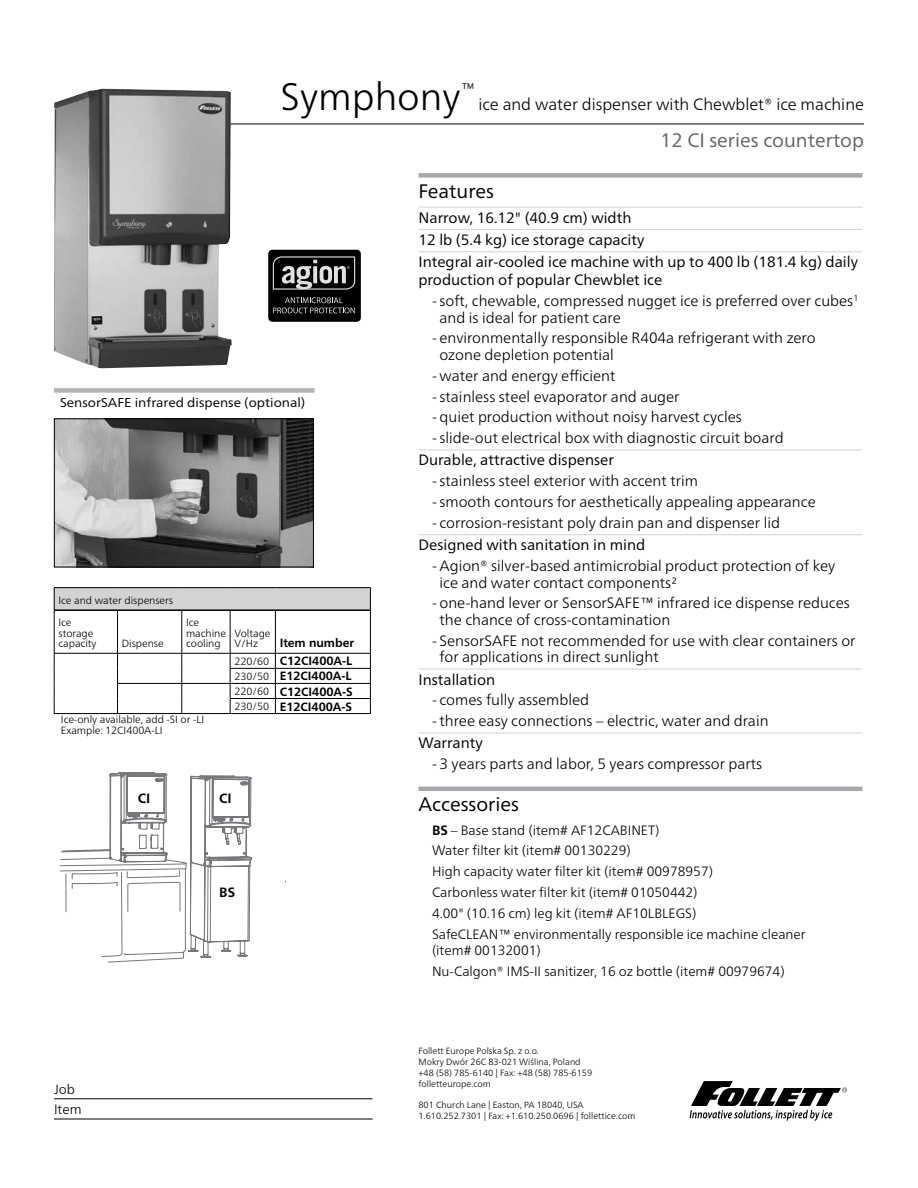
<style>
.page{position:relative;width:918px;height:1188px;background:#fff}
.page>*{position:absolute;margin:0;border:0;box-sizing:border-box;transform-origin:0 0}
.t1{font:300 38.25px "Frutiger Neue LT Pro";color:#000}
.t2{font:19.5px "Frutiger Neue LT Pro";color:#636466}
.t3{font:19.5px "Frutiger Neue LT Pro";color:#000}
.t4{font:300 16.5px "Frutiger Neue LT Pro";color:#000}
.t5{font:300 15.6px "Frutiger Neue LT Pro";color:#000}
.t6{font:300 15px/16.5px "Frutiger Neue LT Pro";color:#000}
.t7{font:15px/22.4px "Frutiger Neue LT Pro";color:#000}
.t8{font:300 13.5px/20.9px "Frutiger Neue LT Pro";color:#000}
.t9{font:700 13.5px "Frutiger Neue LT Pro";color:#000}
.t10{font:12.9px "Frutiger Neue LT Pro";color:#000;scale:1.05 1}
.t11{font:700 12px/15px "Frutiger Neue LT Pro";letter-spacing:-.005em;color:#000;text-align:right}
.t12{font:300 10.5px/10.5px "Frutiger Neue LT Pro";letter-spacing:-.005em;color:#000}
.t13{font:300 9px/10.8px "Frutiger Neue LT Pro";color:#000}
.s1{font-weight:700}
.s2{font-weight:300;font-size:10.5px}
</style>
<div class="page">
<img style="left:56px;top:420px;width:256px;height:145px">
<div style="left:54px;top:418px;width:260px;height:149px;border:1px solid #000"></div>
<hr style="left:81px;top:124px;width:783px;height:1px;background:#000">
<div style="left:418px;top:173px;width:444px;height:5px;background:#a7a9ac"></div>
<hr style="left:418px;top:207px;width:444px;height:1px;background:#d1d3d4">
<hr style="left:418px;top:229px;width:444px;height:1px;background:#d1d3d4">
<hr style="left:418px;top:251px;width:444px;height:1px;background:#d1d3d4">
<hr style="left:418px;top:450px;width:444px;height:1px;background:#d1d3d4">
<hr style="left:418px;top:534px;width:444px;height:1px;background:#d1d3d4">
<hr style="left:418px;top:669px;width:444px;height:1px;background:#d1d3d4">
<hr style="left:418px;top:733px;width:444px;height:1px;background:#d1d3d4">
<hr style="left:418px;top:787px;width:444px;height:4px;background:#a7a9ac">
<svg style="left:690px;top:1081px;width:157px;height:40px"></svg>
<img style="left:54px;top:89px;width:178px;height:279px">
<div style="left:54px;top:388px;width:261px;height:5px;background:#b1b4b6"></div>
<div style="left:268px;top:250px;width:93px;height:72px;background:#000;border-radius:4px"></div>
<svg style="left:273px;top:256px;width:82px;height:34px"></svg>
<svg style="left:273px;top:297px;width:82px;height:16px"></svg>
<hr style="left:54px;top:1119px;width:319px;height:1px;background:#000">
<hr style="left:54px;top:1098px;width:319px;height:1px;background:#000">
<div style="left:54px;top:588px;width:316px;height:22px;background:#d1d3d4"></div>
<hr style="left:54px;top:587px;width:64px;height:1px;background:#000">
<hr style="left:118px;top:587px;width:64px;height:1px;background:#000">
<hr style="left:182px;top:587px;width:48px;height:1px;background:#000">
<hr style="left:230px;top:587px;width:45px;height:1px;background:#000">
<hr style="left:275px;top:587px;width:96px;height:1px;background:#000">
<hr style="left:54px;top:609px;width:64px;height:2px;background:#000">
<hr style="left:118px;top:609px;width:64px;height:2px;background:#000">
<hr style="left:182px;top:609px;width:48px;height:2px;background:#000">
<hr style="left:230px;top:609px;width:45px;height:2px;background:#000">
<hr style="left:275px;top:609px;width:95px;height:2px;background:#000">
<hr style="left:54px;top:713px;width:64px;height:1px;background:#000">
<hr style="left:118px;top:713px;width:64px;height:1px;background:#000">
<hr style="left:182px;top:713px;width:48px;height:1px;background:#000">
<hr style="left:230px;top:713px;width:45px;height:1px;background:#000">
<hr style="left:275px;top:713px;width:96px;height:1px;background:#000">
<hr style="left:54px;top:653px;width:64px;height:1px;background:#000">
<svg style="left:54px;top:653px;width:1px;height:60px"></svg>
<hr style="left:118px;top:653px;width:64px;height:1px;background:#000">
<hr style="left:182px;top:653px;width:48px;height:1px;background:#000">
<hr style="left:230px;top:653px;width:45px;height:1px;background:#000">
<hr style="left:275px;top:653px;width:96px;height:1px;background:#000">
<hr style="left:230px;top:668px;width:45px;height:1px;background:#000">
<hr style="left:275px;top:668px;width:96px;height:1px;background:#000">
<hr style="left:117px;top:683px;width:65px;height:1px;background:#000">
<hr style="left:182px;top:683px;width:48px;height:1px;background:#000">
<svg style="left:117px;top:653px;width:1px;height:60px"></svg>
<svg style="left:182px;top:653px;width:1px;height:60px"></svg>
<hr style="left:230px;top:683px;width:45px;height:1px;background:#000">
<hr style="left:275px;top:683px;width:96px;height:1px;background:#000">
<hr style="left:230px;top:698px;width:45px;height:1px;background:#000">
<svg style="left:230px;top:653px;width:1px;height:60px"></svg>
<hr style="left:275px;top:698px;width:96px;height:1px;background:#000">
<svg style="left:275px;top:653px;width:1px;height:60px"></svg>
<svg style="left:370px;top:653px;width:1px;height:60px"></svg>
<svg style="left:54px;top:588px;width:1px;height:22px"></svg>
<svg style="left:370px;top:588px;width:1px;height:22px"></svg>
<hr style="left:54px;top:610px;width:1px;height:43px;background:#000">
<hr style="left:117px;top:611px;width:1px;height:42px;background:#000">
<hr style="left:182px;top:611px;width:1px;height:42px;background:#000">
<hr style="left:230px;top:611px;width:1px;height:42px;background:#000">
<hr style="left:275px;top:611px;width:1px;height:42px;background:#000">
<hr style="left:370px;top:610px;width:1px;height:43px;background:#000">
<svg style="left:60px;top:772px;width:192px;height:190px"></svg>
<h1 class="t1" style="left:280px;top:74px;width:182px">Symphony</h1>
<p class="t5" style="left:461px;top:79px;width:16px">™</p>
<p class="t4" style="left:478px;top:94px;width:387px">ice and water dispenser with Chewblet® ice machine</p>
<h2 class="t2" style="left:660px;top:128px;width:205px">12 CI series countertop</h2>
<h2 class="t3" style="left:418px;top:179px;width:77px">Features</h2>
<p class="t7" style="left:418px;top:206px;width:441px">Narrow, 16.12" (40.9 cm) width<br>12 lb (5.4 kg) ice storage capacity<br>Integral air-cooled ice machine with up to 400 lb (181.4 kg) daily</p>
<p class="t7" style="left:418px;top:269px;width:245px">production of popular Chewblet ice</p>
<p class="t6" style="left:440px;top:292px;width:420px;text-indent:-8px">- soft, chewable, compressed nugget ice is preferred over cubes<sup>1 </sup>and is ideal for patient care</p>
<p class="t6" style="left:440px;top:330px;width:378px;text-indent:-8px">- environmentally responsible R404a refrigerant with zero ozone depletion potential</p>
<p class="t6" style="left:432px;top:367px;width:185px">- water and energy efficient</p>
<p class="t6" style="left:432px;top:388px;width:249px">- stainless steel evaporator and auger</p>
<p class="t6" style="left:432px;top:409px;width:311px">- quiet production without noisy harvest cycles</p>
<p class="t6" style="left:432px;top:430px;width:353px">- slide-out electrical box with diagnostic circuit board</p>
<p class="t7" style="left:419px;top:449px;width:197px">Durable, attractive dispenser</p>
<p class="t6" style="left:432px;top:473px;width:268px">- stainless steel exterior with accent trim</p>
<p class="t6" style="left:432px;top:494px;width:385px">- smooth contours for aesthetically appealing appearance</p>
<p class="t6" style="left:432px;top:514px;width:350px">- corrosion-resistant poly drain pan and dispenser lid</p>
<p class="t7" style="left:419px;top:534px;width:228px">Designed with sanitation in mind</p>
<p class="t6" style="left:440px;top:557px;width:397px;text-indent:-8px">- Agion® silver-based antimicrobial product protection of key ice and water contact components2</p>
<p class="t6" style="left:440px;top:595px;width:412px;text-indent:-8px">- one-hand lever or SensorSAFE™ infrared ice dispense reduces the chance of cross-contamination</p>
<p class="t6" style="left:440px;top:632px;width:418px;text-indent:-8px">- SensorSAFE not recommended for use with clear containers or for applications in direct sunlight</p>
<p class="t7" style="left:419px;top:668px;width:78px">Installation</p>
<p class="t6" style="left:432px;top:692px;width:159px">- comes fully assembled</p>
<p class="t6" style="left:432px;top:713px;width:338px">- three easy connections – electric, water and drain</p>
<p class="t7" style="left:419px;top:732px;width:66px">Warranty</p>
<p class="t6" style="left:432px;top:756px;width:332px">- 3 years parts and labor, 5 years compressor parts</p>
<h2 class="t3" style="left:418px;top:793px;width:102px">Accessories</h2>
<p class="t8" style="left:432px;top:819px;width:375px"><span class="s1">BS</span> – Base stand (item# AF12CABINET)<br>Water filter kit (item# 00130229)<br>High capacity water filter kit (item# 00978957)<br>Carbonless water filter kit (item# 01050442)<br>4.00" (10.16 cm) leg kit (item# AF10LBLEGS)<br>SafeCLEAN™ environmentally responsible ice machine cleaner</p>
<p class="t8" style="left:432px;top:940px;width:354px">(item# 00132001)<br>Nu-Calgon® IMS-II sanitizer, 16 oz bottle (item# 00979674)</p>
<p class="t10" style="left:60px;top:394px;width:235px">SensorSAFE infrared dispense (optional)</p>
<p class="t12" style="left:59px;top:589px;width:116px;line-height:22px">Ice and water dispensers<br>Ice</p>
<p class="t12" style="left:59px;top:628px;width:40px">storage capacity</p>
<p class="t12" style="left:122px;top:638px;width:43px">Dispense</p>
<p class="t12" style="left:186px;top:617px;width:42px">Ice machine cooling</p>
<p class="t12" style="left:234px;top:628px;width:38px">Voltage<br>V/Hz</p>
<p class="t11" style="left:234px;top:634px;width:121px;line-height:18px">Item number<br><span class="s2">220/60</span> C12CI400A-L</p>
<p class="t11" style="left:234px;top:669px;width:120px;text-align:justify"><span class="s2">230/50</span> E12CI400A-L <span class="s2">220/60</span> C12CI400A-S <span class="s2">230/50</span> E12CI400A-S</p>
<p class="t12" style="left:61px;top:714px;width:145px">Ice-only available, add -SI or -LI<br>Example: 12CI400A-LI</p>
<p class="t9" style="left:138px;top:790px;width:14px">CI</p>
<p class="t9" style="left:219px;top:790px;width:14px">CI</p>
<p class="t9" style="left:219px;top:885px;width:17px">BS</p>
<p class="t8" style="left:54px;top:1079px;width:29px;line-height:20.4px">Job<br>Item</p>
<p class="t13" style="left:418px;top:1046px;width:175px">Follett Europe Polska Sp. z o.o.<br>Mokry Dwór 26C 83-021 Wiślina, Poland +48 (58) 785-6140 | Fax: +48 (58) 785-6159 folletteurope.com</p>
<p class="t13" style="left:418px;top:1100px;width:218px">801 Church Lane | Easton, PA 18040, USA<br>1.610.252.7301 | Fax: +1.610.250.0696 | follettice.com</p>
</div>
